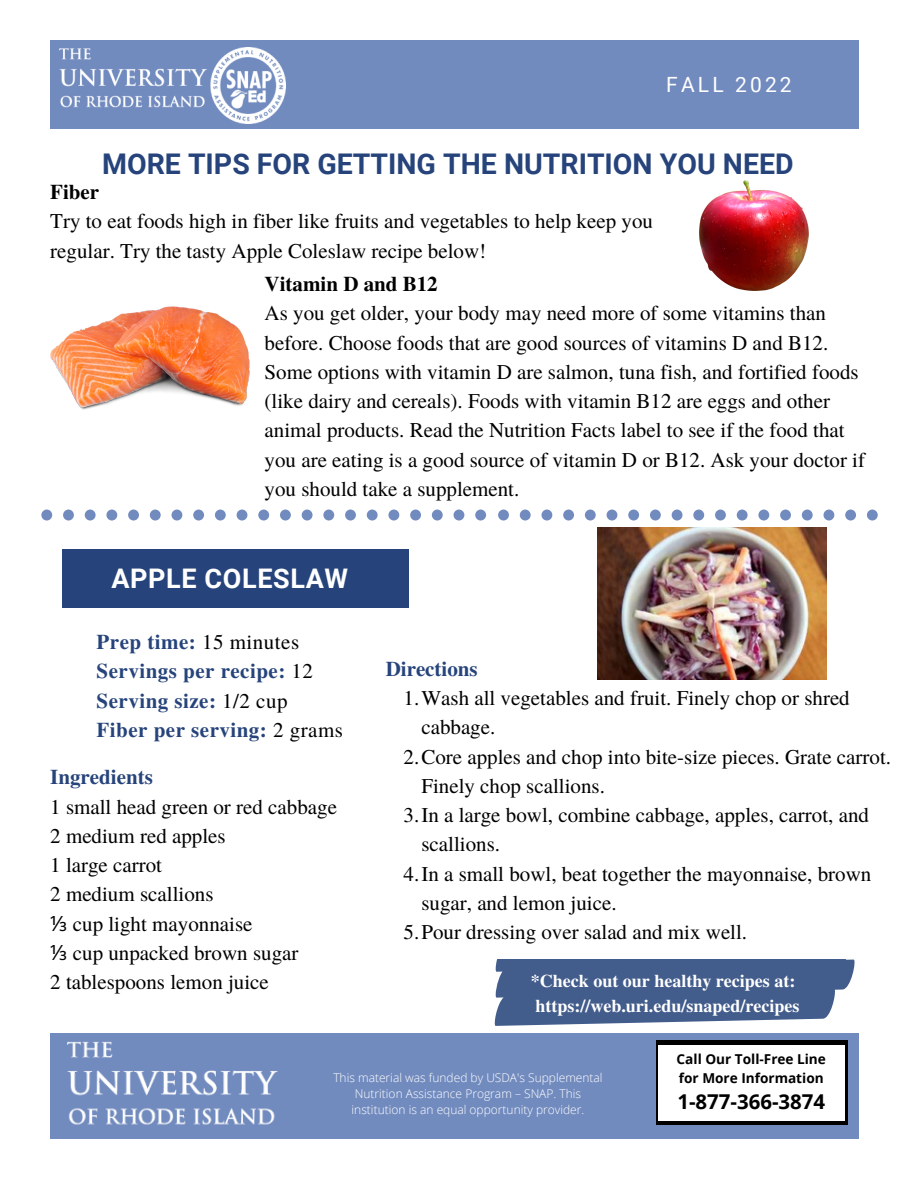
<style>
.page{position:relative;width:918px;height:1188px;background:#fff}
.page>*{position:absolute;margin:0;border:0;box-sizing:border-box;transform-origin:0 0}
.t1{font:700 28.5px "Roboto";color:#26447b}
.t2{font:700 27px "Roboto";letter-spacing:.025em;color:#fff}
.t3{font:21px/29.2px "Te X Gyre Termes";color:#000}
.t4{font:700 21px/29.2px "Te X Gyre Termes";letter-spacing:.025em;color:#26447b}
.t5{font:700 21px "Te X Gyre Termes";color:#26447b}
.t6{font:700 21px "Te X Gyre Termes";color:#000}
.t7{font:21px "Roboto";letter-spacing:.15em;color:#fff}
.t8{font:700 20.4px "Open Sans";color:#000}
.t9{font:700 18px/24.8px "Te X Gyre Termes";color:#fff}
.t10{font:700 13.65px/18.8px "Open Sans";color:#000}
.t11{font:300 12px/15.8px "Open Sans";color:#fff;text-align:center}
.s1{font-weight:400;color:#000}
.s2{font-family:"Noto Sans"}
</style>
<div class="page">
<div style="left:50px;top:40px;width:809px;height:89px;background:#728bbf"></div>
<img style="left:60px;top:48px;width:226px;height:75px">
<div style="left:50px;top:1033px;width:809px;height:106px;background:#728bbf"></div>
<img style="left:68px;top:1041px;width:209px;height:84px">
<svg style="left:656px;top:1040px;width:191px;height:85px;background:#1d1d1d"></svg>
<div style="left:658px;top:1045px;width:186px;height:75px;background:#fff"></div>
<svg style="left:41px;top:510px;width:445px;height:11px"></svg>
<svg style="left:498px;top:510px;width:380px;height:11px"></svg>
<div style="left:62px;top:550px;width:347px;height:58px;background:#26447b"></div>
<svg style="left:495px;top:959px;width:360px;height:67px;background:#546c97"></svg>
<img style="left:598px;top:527px;width:228px;height:152px">
<img style="left:50px;top:307px;width:199px;height:103px">
<img style="left:699px;top:181px;width:109px;height:109px">
<p class="t7" style="left:666px;top:72px;width:127px">FALL 2022</p>
<h1 class="t1" style="left:102px;top:147px;width:693px">MORE TIPS FOR GETTING THE NUTRITION YOU NEED</h1>
<p class="t6" style="left:50px;top:176px;width:50px">Fiber</p>
<p class="t3" style="left:50px;top:206px;width:604px">Try to eat foods high in fiber like fruits and vegetables to help keep you regular. Try the tasty Apple Coleslaw recipe below!</p>
<p class="t6" style="left:265px;top:268px;width:175px">Vitamin D and B12</p>
<p class="t3" style="left:265px;top:298px;width:602px">As you get older, your body may need more of some vitamins than before. Choose foods that are good sources of vitamins D and B12.<br>Some options with vitamin D are salmon, tuna fish, and fortified foods (like dairy and cereals). Foods with vitamin B12 are eggs and other animal products. Read the Nutrition Facts label to see if the food that you are eating is a good source of vitamin D or B12. Ask your doctor if you should take a supplement.</p>
<p class="t2" style="left:111px;top:562px;width:238px">APPLE COLESLAW</p>
<p class="t4" style="left:97px;top:626px;width:248px">Prep time: <span class="s1">15 minutes<br></span>Servings per recipe: <span class="s1">12<br></span>Serving size: <span class="s1">1/2 cup<br></span>Fiber per serving: <span class="s1">2 grams</span></p>
<p class="t5" style="left:50px;top:761px;width:104px">Ingredients</p>
<p class="t3" style="left:50px;top:791px;width:288px">1 small head green or red cabbage<br>2 medium red apples<br>1 large carrot<br>2 medium scallions<br><span class="s2">⅓</span> cup light mayonnaise<br><span class="s2">⅓</span> cup unpacked brown sugar<br>2 tablespoons lemon juice</p>
<p class="t5" style="left:386px;top:652px;width:94px">Directions</p>
<p class="t3" style="left:404px;top:682px;width:448px">1.Wash all vegetables and fruit. Finely chop or shred</p>
<p class="t3" style="left:421px;top:712px;width:76px">cabbage.</p>
<p class="t3" style="left:404px;top:741px;width:489px">2.Core apples and chop into bite-size pieces. Grate carrot.</p>
<p class="t3" style="left:421px;top:770px;width:185px">Finely chop scallions.</p>
<p class="t3" style="left:404px;top:799px;width:467px">3.In a large bowl, combine cabbage, apples, carrot, and</p>
<p class="t3" style="left:421px;top:829px;width:80px">scallions.</p>
<p class="t3" style="left:404px;top:858px;width:469px">4.In a small bowl, beat together the mayonnaise, brown</p>
<p class="t3" style="left:421px;top:887px;width:197px">sugar, and lemon juice.</p>
<p class="t3" style="left:404px;top:916px;width:345px">5.Pour dressing over salad and mix well.</p>
<p class="t9" style="left:531px;top:968px;width:270px">*Check out our healthy recipes at: https://web.uri.edu/snaped/recipes</p>
<p class="t11" style="left:333px;top:1070px;width:271px">This material was funded by USDA's Supplemental<br>Nutrition Assistance Program – SNAP. This institution is an equal opportunity provider.</p>
<p class="t10" style="left:677px;top:1049px;width:151px">Call Our Toll-Free Line for More Information</p>
<p class="t8" style="left:677px;top:1087px;width:149px">1-877-366-3874</p>
</div>
